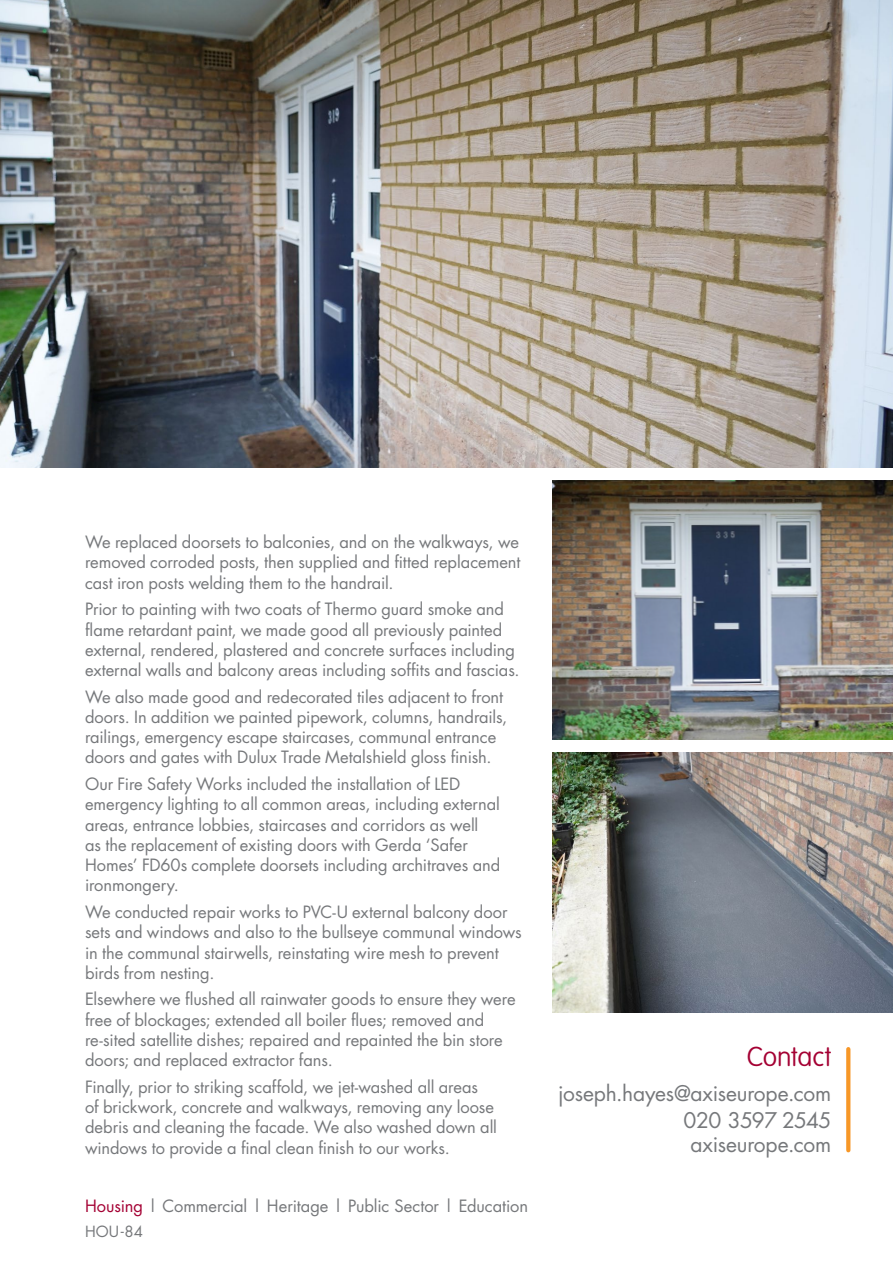
<style>
.page{position:relative;width:893px;height:1263px;background:#fff}
.page>*{position:absolute;margin:0;border:0;box-sizing:border-box;transform-origin:0 0}
.BODY_COPY{font:100 27px "VAG Rounded";color:#a40133}
.BODY_COPY-2{font:21px "Futura";letter-spacing:-.01em;color:#76787b}
.BODY_COPY-3{font:21px "Futura";letter-spacing:-.03em;color:#76787b}
.BODY_COPY-4{font:16.5px/20.2px "Futura";letter-spacing:-.005em;color:#76787b}
.BODY_COPY-5{font:15px "Futura";color:#76787b}
.s1{color:#a40133}
</style>
<div class="page">
<svg style="left:846px;top:1049px;width:4px;height:101px"></svg>
<img style="left:553px;top:480px;width:340px;height:260px">
<img style="left:553px;top:753px;width:340px;height:259px">
<img style="left:0;top:0;width:893px;height:468px">
<p class="BODY_COPY-4" style="left:85px;top:532px;width:437px;text-align:justify">We replaced doorsets to balconies, and on the walkways, we removed corroded posts, then supplied and fitted replacement cast iron posts welding them to the handrail.</p>
<p class="BODY_COPY-4" style="left:85px;top:599px;width:436px">Prior to painting with two coats of Thermo guard smoke and flame retardant paint, we made good all previously painted external, rendered, plastered and concrete surfaces including external walls and balcony areas including soffits and fascias.</p>
<p class="BODY_COPY-4" style="left:85px;top:686px;width:424px">We also made good and redecorated tiles adjacent to front doors. In addition we painted pipework, columns, handrails, railings, emergency escape staircases, communal entrance doors and gates with Dulux Trade Metalshield gloss finish.</p>
<p class="BODY_COPY-4" style="left:85px;top:774px;width:417px">Our Fire Safety Works included the installation of LED emergency lighting to all common areas, including external areas, entrance lobbies, staircases and corridors as well<br>as the replacement of existing doors with Gerda ‘Safer Homes’ FD60s complete doorsets including architraves and ironmongery.</p>
<p class="BODY_COPY-4" style="left:85px;top:901px;width:438px">We conducted repair works to PVC-U external balcony door sets and windows and also to the bullseye communal windows in the communal stairwells, reinstating wire mesh to prevent birds from nesting.</p>
<p class="BODY_COPY-4" style="left:85px;top:989px;width:432px">Elsewhere we flushed all rainwater goods to ensure they were free of blockages; extended all boiler flues; removed and re-sited satellite dishes; repaired and repainted the bin store doors; and replaced extractor fans.</p>
<p class="BODY_COPY-4" style="left:85px;top:1076px;width:413px">Finally, prior to striking scaffold, we jet-washed all areas<br>of brickwork, concrete and walkways, removing any loose debris and cleaning the facade. We also washed down all windows to provide a final clean finish to our works.</p>
<p class="BODY_COPY-4" style="left:85px;top:1195px;width:445px"><span class="s1">Housing</span> | Commercial | Heritage | Public Sector | Education</p>
<p class="BODY_COPY-5" style="left:85px;top:1221px;width:59px">HOU-84</p>
<p class="BODY_COPY" style="left:747px;top:1041px;width:86px">Contact</p>
<p class="BODY_COPY-2" style="left:558px;top:1079px;width:275px">joseph.hayes@axiseurope.com</p>
<p class="BODY_COPY-3" style="left:684px;top:1106px;width:149px">020 3597 2545</p>
<p class="BODY_COPY-2" style="left:690px;top:1130px;width:142px">axiseurope.com</p>
</div>
